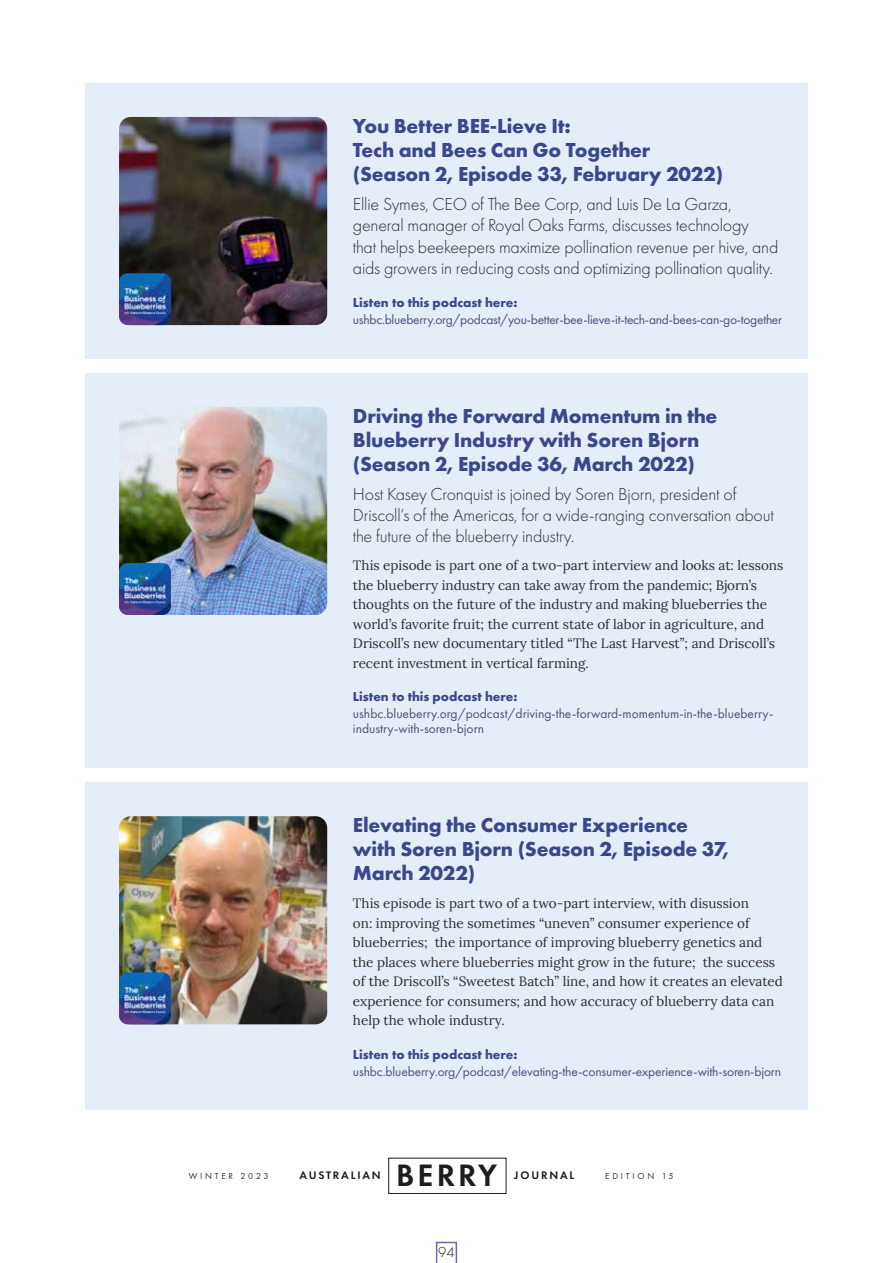
<style>
.page{position:relative;width:893px;height:1263px;background:#fff}
.page>*{position:absolute;margin:0;border:0;box-sizing:border-box;transform-origin:0 0}
.t1{font:600 32.1px "Futura PT";letter-spacing:.095em;color:#1d1d1b}
.t2{font:700 21px/24px "Futura PT";letter-spacing:-.01em;color:#3a478b}
.t3{font:300 18px/21px "Futura PT";letter-spacing:-.01em;color:#2e2d2c}
.t4{font:300 15px "Futura PT";color:#1d1d1b}
.t5{font:13.5px/19.5px "Lora";color:#2e2d2c}
.t6{font:13.5px/15px "Futura PT";letter-spacing:-.01em;color:#4e5178}
.t7{font:700 13.5px "Futura PT";color:#3a478b}
.t8{font:600 11.4px "Futura PT";letter-spacing:.16em;color:#1d1d1b}
.t9{font:9px "Futura PT";letter-spacing:.31em;color:#2e2d2c}
</style>
<div class="page">
<div style="left:85px;top:83px;width:723px;height:275px;background:#e5edf9"></div>
<img style="left:119px;top:117px;width:208px;height:208px">
<img style="left:119px;top:273px;width:52px;height:52px">
<div style="left:85px;top:373px;width:723px;height:394px;background:#e5edf9"></div>
<img style="left:119px;top:407px;width:208px;height:208px">
<img style="left:119px;top:563px;width:52px;height:52px">
<div style="left:85px;top:782px;width:723px;height:328px;background:#e5edf9"></div>
<img style="left:119px;top:816px;width:208px;height:208px">
<img style="left:119px;top:972px;width:52px;height:52px">
<svg style="left:436px;top:1242px;width:21px;height:21px"></svg>
<h2 class="t2" style="left:353px;top:113px;width:372px">You Better BEE-Lieve It:<br>Tech and Bees Can Go Together (Season 2, Episode 33, February 2022)</h2>
<p class="t3" style="left:353px;top:194px;width:427px">Ellie Symes, CEO of The Bee Corp, and Luis De La Garza, general manager of Royal Oaks Farms, discusses technology<br>that helps beekeepers maximize pollination revenue per hive, and aids growers in reducing costs and optimizing pollination quality.</p>
<p class="t7" style="left:353px;top:294px;width:166px">Listen to this podcast here:</p>
<p class="t6" style="left:353px;top:312px;width:431px">ushbc.blueberry.org/podcast/you-better-bee-lieve-it-tech-and-bees-can-go-together</p>
<h2 class="t2" style="left:353px;top:403px;width:366px">Driving the Forward Momentum in the<br>Blueberry Industry with Soren Bjorn (Season 2, Episode 36, March 2022)</h2>
<h3 class="t3" style="left:353px;top:484px;width:423px">Host Kasey Cronquist is joined by Soren Bjorn, president of<br>Driscoll’s of the Americas, for a wide-ranging conversation about the future of the blueberry industry.</h3>
<p class="t5" style="left:353px;top:555px;width:432px">This episode is part one of a two-part interview and looks at: lessons the blueberry industry can take away from the pandemic; Bjorn’s thoughts on the future of the industry and making blueberries the world’s favorite fruit; the current state of labor in agriculture, and Driscoll’s new documentary titled “The Last Harvest”; and Driscoll’s recent investment in vertical farming.</p>
<p class="t7" style="left:353px;top:688px;width:166px">Listen to this podcast here:</p>
<p class="t6" style="left:353px;top:706px;width:422px">ushbc.blueberry.org/podcast/driving-the-forward-momentum-in-the-blueberry&shy;industry-with-soren-bjorn</p>
<h2 class="t2" style="left:353px;top:813px;width:378px">Elevating the Consumer Experience with Soren Bjorn (Season 2, Episode 37,<br>March 2022)</h2>
<p class="t5" style="left:353px;top:893px;width:431px">This episode is part two of a two-part interview, with disussion<br>on: improving the sometimes “uneven” consumer experience of blueberries; the importance of improving blueberry genetics and the places where blueberries might grow in the future; the success of the Driscoll’s “Sweetest Batch” line, and how it creates an elevated experience for consumers; and how accuracy of blueberry data can help the whole industry.</p>
<p class="t7" style="left:353px;top:1045px;width:166px">Listen to this podcast here:</p>
<p class="t6" style="left:353px;top:1064px;width:430px">ushbc.blueberry.org/podcast/elevating-the-consumer-experience-with-soren-bjorn</p>
<p class="t9" style="left:189px;top:1171px;width:81px">WINTER 2023</p>
<p class="t8" style="left:300px;top:1168px;width:83px">AUSTRALIAN</p>
<h1 class="t1" style="left:396px;top:1155px;width:103px">BERRY</h1>
<p class="t8" style="left:514px;top:1168px;width:61px">JOURNAL</p>
<p class="t9" style="left:605px;top:1171px;width:70px">EDITION 15</p>
<p class="t4" style="left:438px;top:1243px;width:18px">94</p>
</div>
